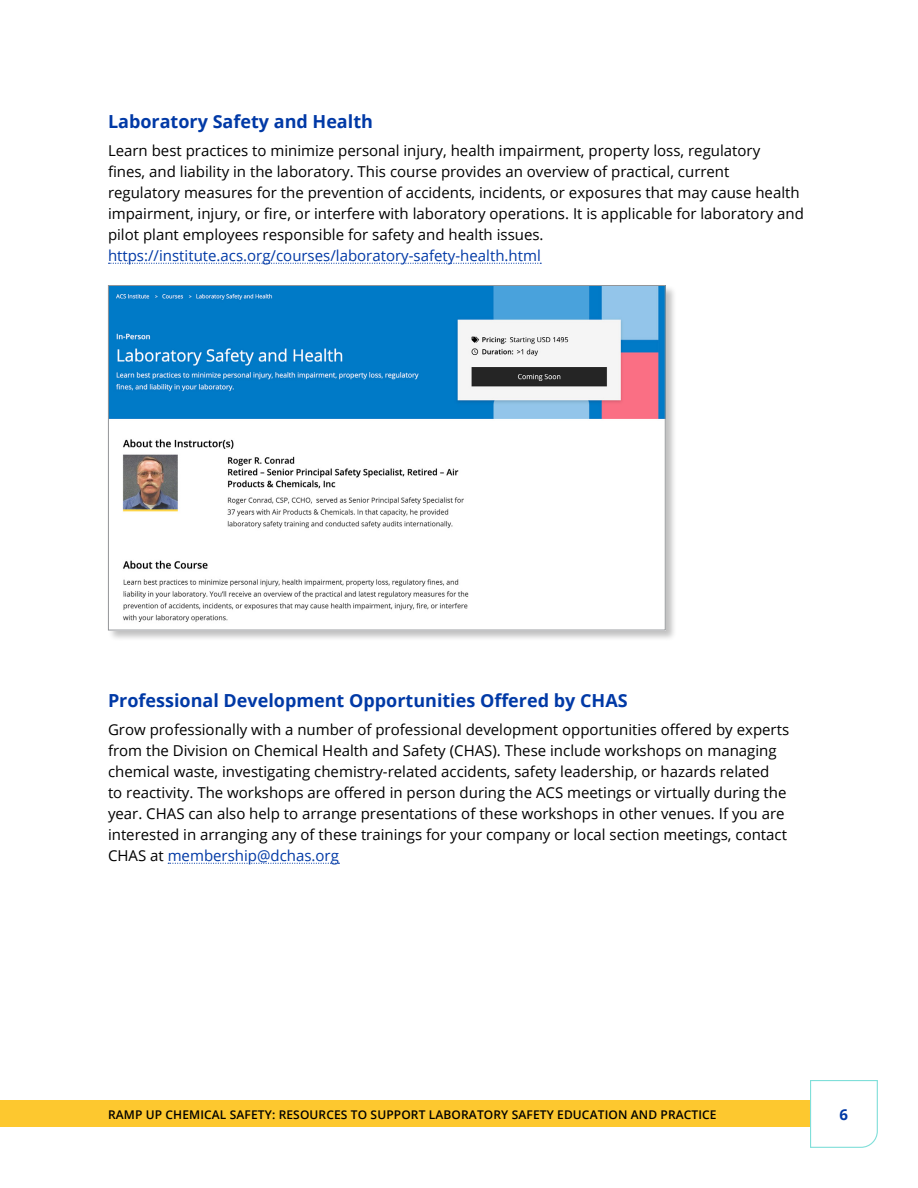
<style>
.page{position:relative;width:918px;height:1188px;background:#fff}
.page>*{position:absolute;margin:0;border:0;box-sizing:border-box;transform-origin:0 0}
.t1{font:700 18px "Open Sans";color:#0039a6}
.t2{font:15px/21px "Open Sans";color:#000}
.t3{font:15px "Open Sans";color:#0039a6}
.t4{font:700 15px "Open Sans";color:#0039a6}
.t5{font:600 12px "Open Sans";letter-spacing:.01em;color:#000}
.s1{color:#0039a6}
</style>
<div class="page">
<svg style="left:109px;top:263px;width:432px;height:1px"></svg>
<svg style="left:168px;top:863px;width:171px;height:1px"></svg>
<div style="left:0;top:1100px;width:810px;height:27px;background:#fdc82f"></div>
<svg style="left:810px;top:1080px;width:68px;height:68px"></svg>
<div style="left:107px;top:285px;width:570px;height:357px;background:#000;opacity:.25"></div>
<img style="left:110px;top:287px;width:554px;height:341px">
<p class="t1" style="left:108px;top:109px;width:266px">Laboratory Safety and Health</p>
<p class="t2" style="left:108px;top:140px;width:698px">Learn best practices to minimize personal injury, health impairment, property loss, regulatory<br>fines, and liability in the laboratory. This course provides an overview of practical, current regulatory measures for the prevention of accidents, incidents, or exposures that may cause health impairment, injury, or fire, or interfere with laboratory operations. It is applicable for laboratory and pilot plant employees responsible for safety and health issues.</p>
<p class="t3" style="left:108px;top:245px;width:434px">https://institute.acs.org/courses/laboratory-safety-health.html</p>
<p class="t1" style="left:108px;top:688px;width:521px">Professional Development Opportunities Offered by CHAS</p>
<p class="t2" style="left:108px;top:719px;width:683px">Grow professionally with a number of professional development opportunities offered by experts from the Division on Chemical Health and Safety (CHAS). These include workshops on managing chemical waste, investigating chemistry-related accidents, safety leadership, or hazards related<br>to reactivity. The workshops are offered in person during the ACS meetings or virtually during the year. CHAS can also help to arrange presentations of these workshops in other venues. If you are interested in arranging any of these trainings for your company or local section meetings, contact CHAS at <span class="s1">membership@dchas.org</span></p>
<p class="t5" style="left:108px;top:1106px;width:610px">RAMP UP CHEMICAL SAFETY: RESOURCES TO SUPPORT LABORATORY SAFETY EDUCATION AND PRACTICE</p>
<p class="t4" style="left:840px;top:1104px;width:10px">6</p>
</div>
